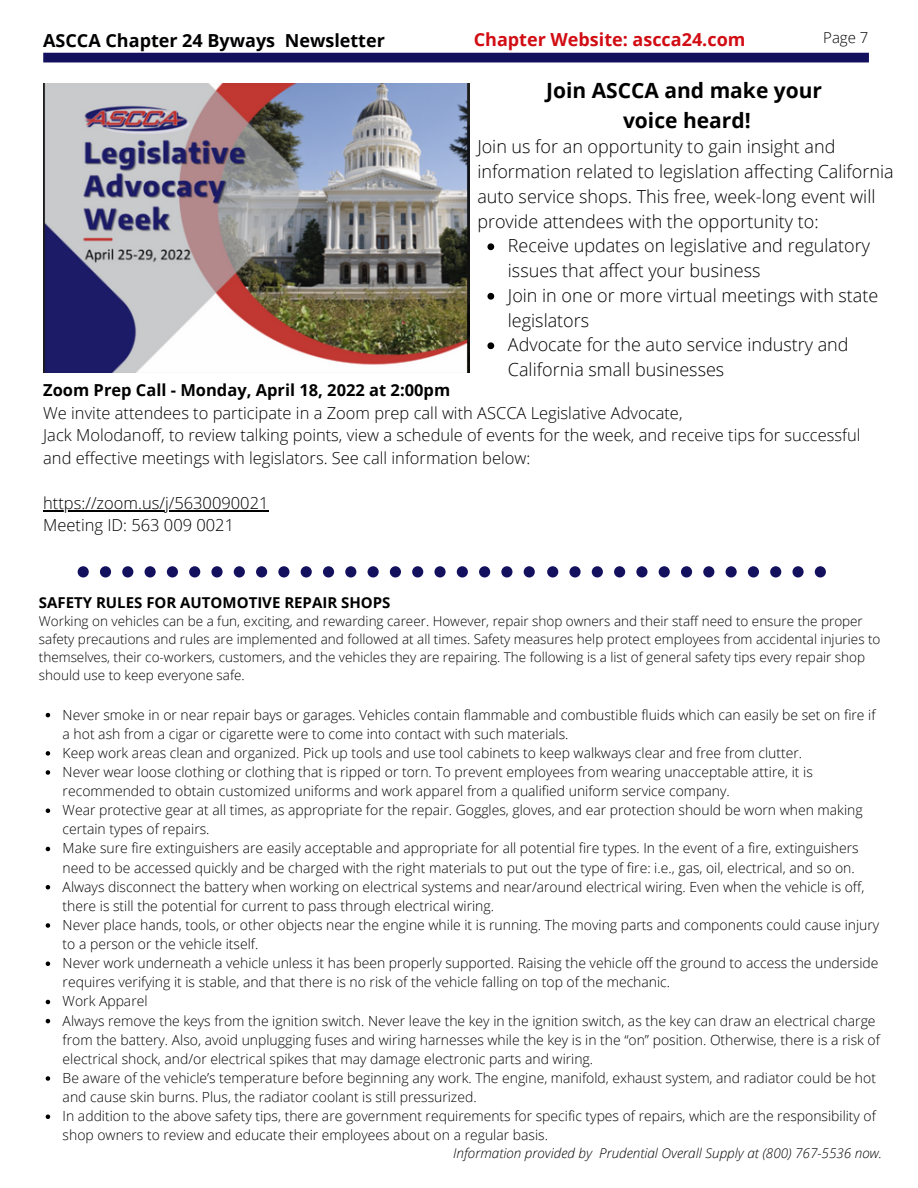
<style>
.page{position:relative;width:918px;height:1188px;background:#fff}
.page>*{position:absolute;margin:0;border:0;box-sizing:border-box;transform-origin:0 0}
.t1{font:700 21px "Open Sans";color:#000}
.t2{font:300 18px/24.8px "Open Sans";color:#000}
.t3{font:700 18px "Open Sans";color:#000}
.t4{font:700 18px "Open Sans";color:#d10d13}
.t5{font:300 16.5px/22.5px "Open Sans";color:#000}
.t6{font:700 16.5px "Open Sans";color:#000}
.t7{font:700 15px "Open Sans";color:#000}
.t8{font:300 15px "Open Sans";color:#000}
.t9{font:300 13.95px/19.2px "Open Sans";color:#000}
.t10{font:300 13.5px/18px "Open Sans";color:#000}
.t11{font:italic 300 13.5px "Open Sans";color:#000}
</style>
<div class="page">
<div style="left:43px;top:53px;width:826px;height:9px;background:#13115e"></div>
<svg style="left:78px;top:566px;width:457px;height:11px"></svg>
<svg style="left:547px;top:566px;width:279px;height:11px"></svg>
<img style="left:43px;top:84px;width:427px;height:289px">
<svg style="left:487px;top:243px;width:7px;height:7px"></svg>
<svg style="left:487px;top:293px;width:7px;height:7px"></svg>
<svg style="left:487px;top:342px;width:7px;height:7px"></svg>
<hr style="left:43px;top:510px;width:226px;height:1px;background:#000">
<svg style="left:46px;top:713px;width:4px;height:4px"></svg>
<svg style="left:46px;top:751px;width:4px;height:5px"></svg>
<svg style="left:46px;top:770px;width:4px;height:5px"></svg>
<svg style="left:46px;top:808px;width:4px;height:5px"></svg>
<svg style="left:46px;top:847px;width:4px;height:4px"></svg>
<svg style="left:46px;top:885px;width:4px;height:4px"></svg>
<svg style="left:46px;top:923px;width:4px;height:5px"></svg>
<svg style="left:46px;top:961px;width:4px;height:5px"></svg>
<svg style="left:46px;top:1000px;width:4px;height:4px"></svg>
<svg style="left:46px;top:1019px;width:4px;height:4px"></svg>
<svg style="left:46px;top:1076px;width:4px;height:5px"></svg>
<svg style="left:46px;top:1114px;width:4px;height:5px"></svg>
<p class="t3" style="left:43px;top:27px;width:343px">ASCCA Chapter 24 Byways Newsletter</p>
<p class="t4" style="left:474px;top:27px;width:273px">Chapter Website: ascca24.com</p>
<p class="t8" style="left:823px;top:27px;width:47px">Page 7</p>
<p class="t1" style="left:546px;top:76px;width:277px">Join ASCCA and make your</p>
<p class="t1" style="left:623px;top:105px;width:129px">voice heard!</p>
<p class="t2" style="left:477px;top:134px;width:418px">Join us for an opportunity to gain insight and information related to legislation affecting California auto service shops. This free, week-long event will provide attendees with the opportunity to:</p>
<p class="t2" style="left:508px;top:233px;width:363px">Receive updates on legislative and regulatory issues that affect your business</p>
<p class="t2" style="left:508px;top:283px;width:372px">Join in one or more virtual meetings with state legislators</p>
<p class="t2" style="left:508px;top:332px;width:342px">Advocate for the auto service industry and<br>California small businesses</p>
<p class="t6" style="left:43px;top:379px;width:408px">Zoom Prep Call - Monday, April 18, 2022 at 2:00pm</p>
<p class="t5" style="left:43px;top:401px;width:641px">We invite attendees to participate in a Zoom prep call with ASCCA Legislative Advocate,</p>
<p class="t5" style="left:43px;top:424px;width:819px">Jack Molodanoff, to review talking points, view a schedule of events for the week, and receive tips for successful and effective meetings with legislators. See call information below:</p>
<p class="t5" style="left:43px;top:491px;width:227px">https://zoom.us/j/5630090021</p>
<p class="t5" style="left:43px;top:514px;width:192px">Meeting ID: 563 009 0021</p>
<p class="t7" style="left:39px;top:592px;width:353px">SAFETY RULES FOR AUTOMOTIVE REPAIR SHOPS</p>
<p class="t10" style="left:39px;top:612px;width:843px">Working on vehicles can be a fun, exciting, and rewarding career. However, repair shop owners and their staff need to ensure the proper safety precautions and rules are implemented and followed at all times. Safety measures help protect employees from accidental injuries to themselves, their co-workers, customers, and the vehicles they are repairing. The following is a list of general safety tips every repair shop should use to keep everyone safe.</p>
<p class="t9" style="left:63px;top:705px;width:814px">Never smoke in or near repair bays or garages. Vehicles contain flammable and combustible fluids which can easily be set on fire if a hot ash from a cigar or cigarette were to come into contact with such materials.</p>
<p class="t9" style="left:63px;top:743px;width:741px">Keep work areas clean and organized. Pick up tools and use tool cabinets to keep walkways clear and free from clutter.</p>
<p class="t9" style="left:63px;top:762px;width:752px">Never wear loose clothing or clothing that is ripped or torn. To prevent employees from wearing unacceptable attire, it is recommended to obtain customized uniforms and work apparel from a qualified uniform service company.</p>
<p class="t9" style="left:63px;top:800px;width:802px">Wear protective gear at all times, as appropriate for the repair. Goggles, gloves, and ear protection should be worn when making certain types of repairs.</p>
<p class="t9" style="left:63px;top:838px;width:798px">Make sure fire extinguishers are easily acceptable and appropriate for all potential fire types. In the event of a fire, extinguishers need to be accessed quickly and be charged with the right materials to put out the type of fire: i.e., gas, oil, electrical, and so on.</p>
<p class="t9" style="left:63px;top:877px;width:803px">Always disconnect the battery when working on electrical systems and near/around electrical wiring. Even when the vehicle is off, there is still the potential for current to pass through electrical wiring.</p>
<p class="t9" style="left:63px;top:915px;width:818px">Never place hands, tools, or other objects near the engine while it is running. The moving parts and components could cause injury to a person or the vehicle itself.</p>
<p class="t9" style="left:63px;top:953px;width:817px">Never work underneath a vehicle unless it has been properly supported. Raising the vehicle off the ground to access the underside requires verifying it is stable, and that there is no risk of the vehicle falling on top of the mechanic.</p>
<p class="t9" style="left:63px;top:991px;width:86px">Work Apparel</p>
<p class="t9" style="left:63px;top:1011px;width:819px">Always remove the keys from the ignition switch. Never leave the key in the ignition switch, as the key can draw an electrical charge from the battery. Also, avoid unplugging fuses and wiring harnesses while the key is in the “on” position. Otherwise, there is a risk of electrical shock, and/or electrical spikes that may damage electronic parts and wiring.</p>
<p class="t9" style="left:63px;top:1068px;width:815px">Be aware of the vehicle’s temperature before beginning any work. The engine, manifold, exhaust system, and radiator could be hot and cause skin burns. Plus, the radiator coolant is still pressurized.</p>
<p class="t9" style="left:63px;top:1106px;width:815px">In addition to the above safety tips, there are government requirements for specific types of repairs, which are the responsibility of shop owners to review and educate their employees about on a regular basis.</p>
<p class="t11" style="left:453px;top:1144px;width:430px">Information provided by Prudential Overall Supply at (800) 767-5536 now.</p>
</div>
